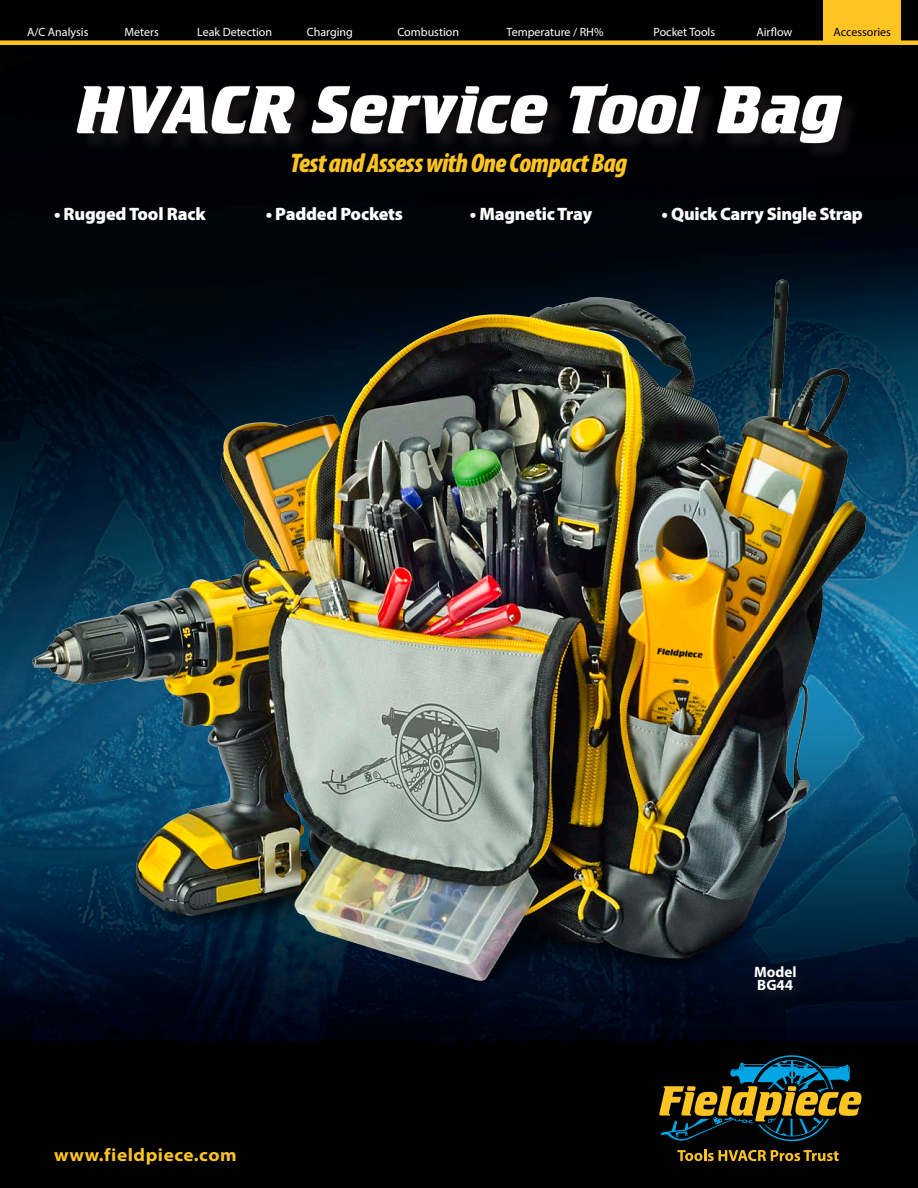
<style>
.page{position:relative;width:918px;height:1188px;background:#fff}
.page>*{position:absolute;margin:0;border:0;box-sizing:border-box;transform-origin:0 0}
.t1{font:70.5px "Crillee Bold Italic Let Plain";color:#fff}
.t2{font:italic 900 condensed 27px "Myriad Pro";letter-spacing:-.02em;color:#fec422}
.t3{font:900 18px "Myriad Pro";letter-spacing:-.01em;color:#fff}
.t4{font:700 semi-expanded 18px "Myriad Pro";letter-spacing:.03em;color:#fec422}
.t5{font:700 15px/13.5px "Myriad Pro";color:#fff}
.t6{font:12px "Myriad Pro";color:#fff}
.t7{font:12px "Myriad Pro";color:#000}
</style>
<div class="page">
<img style="left:0;top:45px;width:918px;height:996px">
<div style="left:0;top:0;width:918px;height:43px;background:#000"></div>
<div style="left:824px;top:0;width:77px;height:40px;background:#fec422"></div>
<div style="left:0;top:1041px;width:918px;height:147px;background:#000"></div>
<div style="left:0;top:40px;width:918px;height:5px;background:#fec422"></div>
<svg style="left:677px;top:1150px;width:162px;height:11px"></svg>
<svg style="left:659px;top:1055px;width:203px;height:87px"></svg>
<img style="left:21px;top:271px;width:854px;height:734px">
<div style="left:79px;top:86px;width:782px;height:76px;background:#231f20;opacity:.57"></div>
<svg style="left:76px;top:85px;width:219px;height:73px;background:#09090b"></svg>
<svg style="left:311px;top:40px;width:237px;height:94px;background:#110d08"></svg>
<svg style="left:569px;top:83px;width:132px;height:51px;background:#0a080a"></svg>
<svg style="left:717px;top:86px;width:126px;height:58px;background:#0b0a0b"></svg>
<div style="left:752px;top:964px;width:56px;height:39px;background:#040d1e"></div>
<p class="t6" style="left:27px;top:25px;width:63px">A/C Analysis</p>
<p class="t6" style="left:124px;top:25px;width:36px">Meters</p>
<p class="t6" style="left:197px;top:25px;width:76px">Leak Detection</p>
<p class="t6" style="left:307px;top:25px;width:48px">Charging</p>
<p class="t6" style="left:397px;top:25px;width:63px">Combustion</p>
<p class="t6" style="left:507px;top:25px;width:98px">Temperature / RH%</p>
<p class="t6" style="left:654px;top:25px;width:63px">Pocket Tools</p>
<p class="t6" style="left:756px;top:25px;width:38px">Airflow</p>
<p class="t7" style="left:834px;top:25px;width:59px">Accessories</p>
<p class="t1" style="left:76px;top:69px;width:768px">HVACR Service Tool Bag</p>
<p class="t2" style="left:291px;top:149px;width:338px">Test and Assess with One Compact Bag</p>
<p class="t3" style="left:54px;top:204px;width:153px">• Rugged Tool Rack</p>
<p class="t3" style="left:266px;top:204px;width:139px">• Padded Pockets</p>
<p class="t3" style="left:470px;top:204px;width:124px">• Magnetic Tray</p>
<p class="t3" style="left:662px;top:204px;width:203px">• Quick Carry Single Strap</p>
<p class="t4" style="left:54px;top:1145px;width:184px">www.fieldpiece.com</p>
<p class="t5" style="left:754px;top:965px;width:44px">Model<br>BG44</p>
</div>
